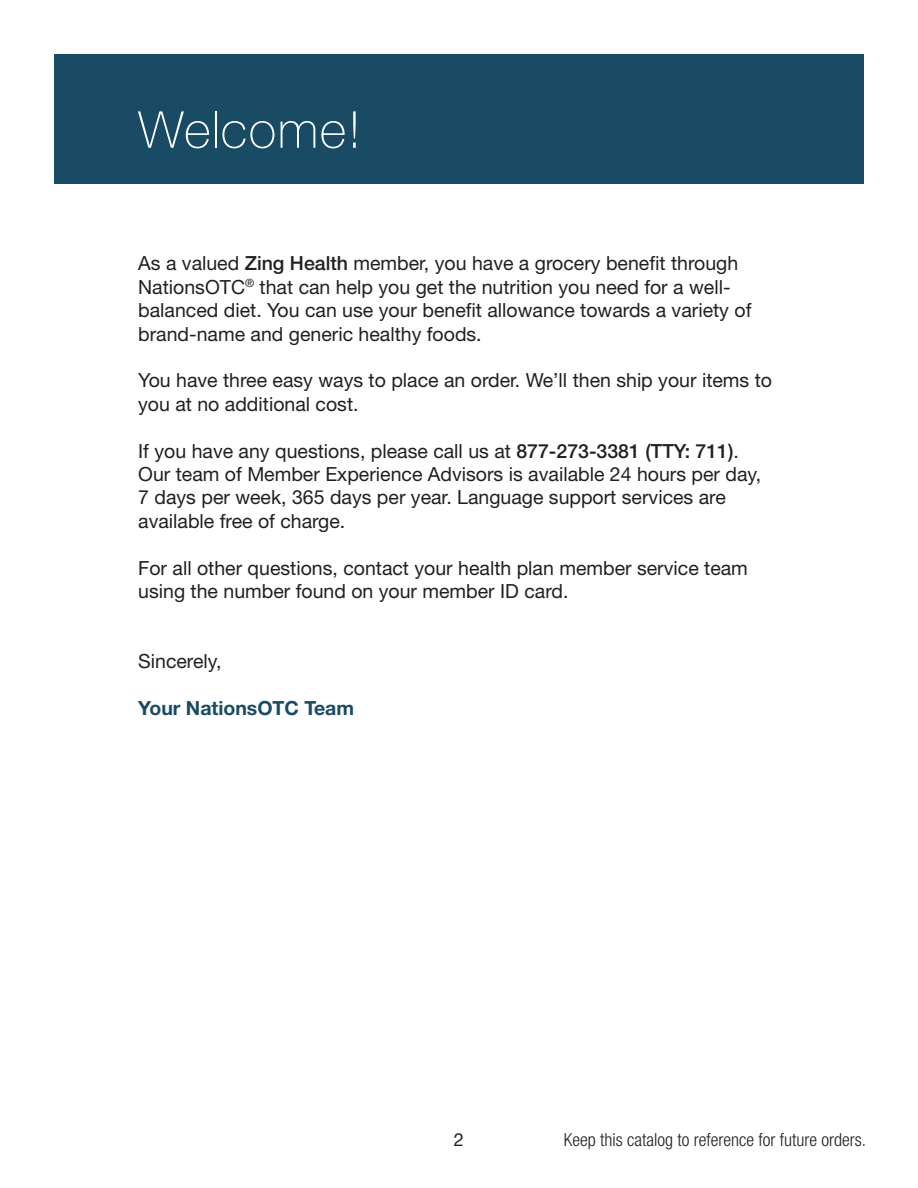
<style>
.page{position:relative;width:918px;height:1188px;background:#fff}
.page>*{position:absolute;margin:0;border:0;box-sizing:border-box;transform-origin:0 0}
.t1{font:100 51px "Helvetica Neue LT Pro";letter-spacing:.03em;color:#fff}
.t2{font:19.5px/23.4px "Helvetica Neue LT Pro";color:#231f20}
.t3{font:700 19.5px "Helvetica Neue LT Pro";color:#194b64}
.t4{font:300 condensed 18px "Helvetica Neue LT Pro";color:#231f20}
.t5{font:18px "Helvetica Neue LT Pro";color:#231f20}
.s1{font-weight:500}
</style>
<div class="page">
<div style="left:54px;top:54px;width:810px;height:130px;background:#194b64"></div>
<p class="t1" style="left:138px;top:99px;width:224px">Welcome!</p>
<p class="t2" style="left:138px;top:251px;width:615px">As a valued <span class="s1">Zing Health</span> member, you have a grocery benefit through NationsOTC<sup>®</sup> that can help you get the nutrition you need for a well&shy;balanced diet. You can use your benefit allowance towards a variety of brand-name and generic healthy foods.</p>
<p class="t2" style="left:138px;top:368px;width:635px">You have three easy ways to place an order. We’ll then ship your items to you at no additional cost.</p>
<p class="t2" style="left:138px;top:439px;width:625px">If you have any questions, please call us at <span class="s1">877-273-3381 (TTY: 711)</span>.<br>Our team of Member Experience Advisors is available 24 hours per day, 7 days per week, 365 days per year. Language support services are available free of charge.</p>
<p class="t2" style="left:138px;top:556px;width:611px">For all other questions, contact your health plan member service team using the number found on your member ID card.</p>
<p class="t2" style="left:138px;top:649px;width:85px">Sincerely,</p>
<p class="t3" style="left:138px;top:696px;width:217px">Your NationsOTC Team</p>
<p class="t5" style="left:454px;top:1129px;width:12px">2</p>
<p class="t4" style="left:564px;top:1129px;width:304px">Keep this catalog to reference for future orders.</p>
</div>
